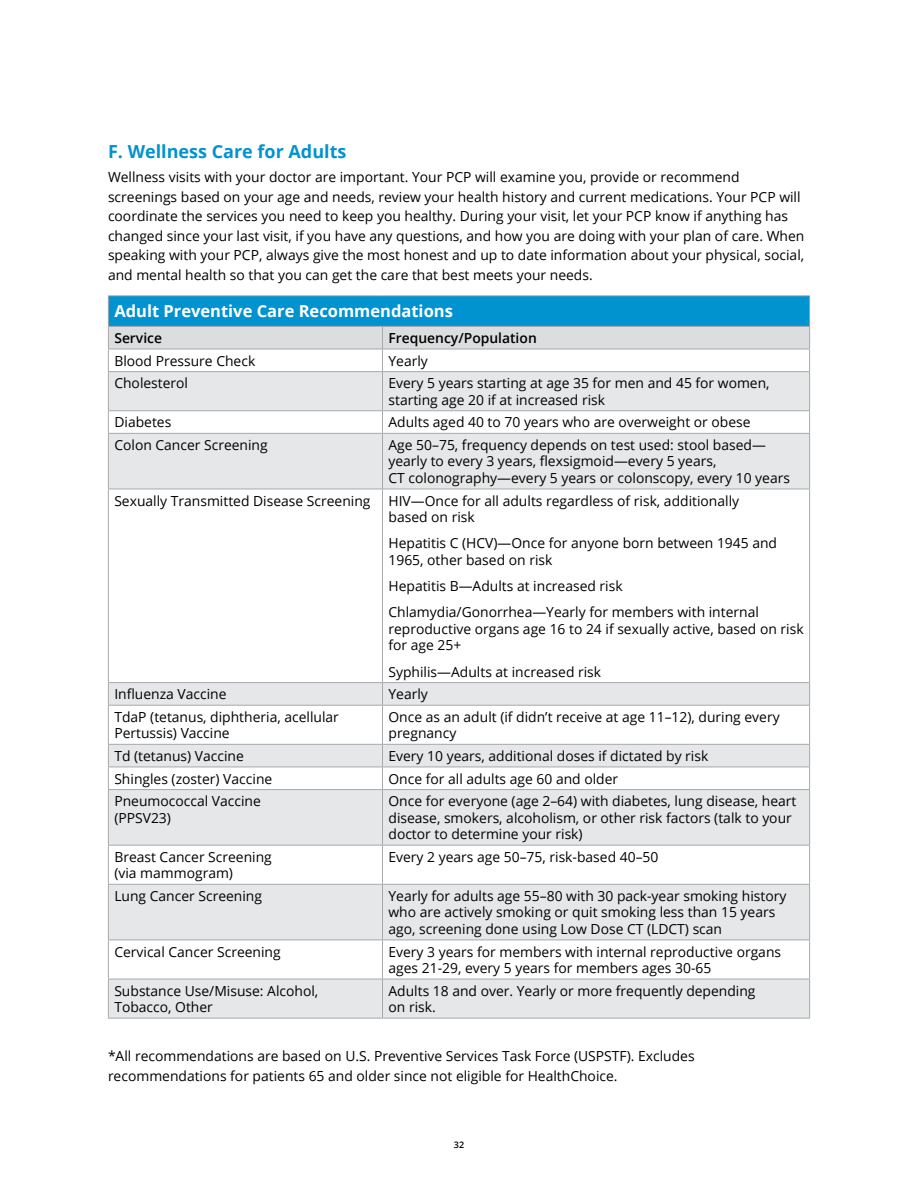
<style>
.page{position:relative;width:918px;height:1188px;background:#fff}
.page>*{position:absolute;margin:0;border:0;box-sizing:border-box;transform-origin:0 0}
.FLI-H2_Header{font:700 18px "Open Sans";color:#0093d0}
.FLI-ChartHead{font:700 16.5px "Open Sans";color:#fff}
.FLI-ChartBody-Regular{font:13.8px/16.5px "Open Sans";color:#000}
.FLI-BodyText{font:13.8px/19.5px "Open Sans";color:#000}
.FLI-BodyText-2{font:600 13.8px "Open Sans";color:#000}
.ALL-PageNumber{font:600 9px "Open Sans";color:#000}
</style>
<div class="page">
<div style="left:108px;top:296px;width:702px;height:30px;background:#0093d0"></div>
<svg style="left:109px;top:372px;width:700px;height:646px"></svg>
<svg style="left:108px;top:327px;width:702px;height:44px"></svg>
<hr style="left:108px;top:371px;width:274px;height:1px;background:#a7a9ac">
<hr style="left:108px;top:372px;width:1px;height:38px;background:#a7a9ac">
<hr style="left:382px;top:371px;width:428px;height:1px;background:#a7a9ac">
<hr style="left:382px;top:372px;width:1px;height:38px;background:#a7a9ac">
<hr style="left:809px;top:372px;width:1px;height:38px;background:#a7a9ac">
<hr style="left:108px;top:410px;width:274px;height:1px;background:#a7a9ac">
<svg style="left:108px;top:411px;width:1px;height:22px"></svg>
<hr style="left:382px;top:410px;width:428px;height:1px;background:#a7a9ac">
<svg style="left:382px;top:411px;width:1px;height:22px"></svg>
<svg style="left:809px;top:411px;width:1px;height:22px"></svg>
<hr style="left:108px;top:433px;width:274px;height:1px;background:#a7a9ac">
<hr style="left:108px;top:434px;width:1px;height:55px;background:#a7a9ac">
<hr style="left:382px;top:433px;width:428px;height:1px;background:#a7a9ac">
<hr style="left:382px;top:434px;width:1px;height:55px;background:#a7a9ac">
<hr style="left:809px;top:434px;width:1px;height:55px;background:#a7a9ac">
<hr style="left:108px;top:489px;width:274px;height:1px;background:#a7a9ac">
<hr style="left:108px;top:489px;width:1px;height:194px;background:#a7a9ac">
<hr style="left:382px;top:489px;width:428px;height:1px;background:#a7a9ac">
<hr style="left:382px;top:489px;width:1px;height:193px;background:#a7a9ac">
<hr style="left:809px;top:489px;width:1px;height:194px;background:#a7a9ac">
<svg style="left:108px;top:683px;width:1px;height:22px"></svg>
<svg style="left:382px;top:683px;width:1px;height:22px"></svg>
<svg style="left:809px;top:683px;width:1px;height:22px"></svg>
<hr style="left:108px;top:705px;width:274px;height:1px;background:#a7a9ac">
<hr style="left:108px;top:706px;width:1px;height:38px;background:#a7a9ac">
<hr style="left:382px;top:705px;width:428px;height:1px;background:#a7a9ac">
<hr style="left:382px;top:706px;width:1px;height:38px;background:#a7a9ac">
<hr style="left:809px;top:706px;width:1px;height:38px;background:#a7a9ac">
<hr style="left:108px;top:744px;width:274px;height:1px;background:#a7a9ac">
<hr style="left:382px;top:744px;width:428px;height:1px;background:#a7a9ac">
<hr style="left:108px;top:767px;width:274px;height:1px;background:#a7a9ac">
<svg style="left:108px;top:745px;width:1px;height:44px"></svg>
<hr style="left:382px;top:767px;width:428px;height:1px;background:#a7a9ac">
<svg style="left:382px;top:745px;width:1px;height:44px"></svg>
<svg style="left:809px;top:745px;width:1px;height:44px"></svg>
<hr style="left:108px;top:789px;width:274px;height:1px;background:#a7a9ac">
<hr style="left:108px;top:790px;width:1px;height:55px;background:#a7a9ac">
<hr style="left:382px;top:789px;width:428px;height:1px;background:#a7a9ac">
<hr style="left:382px;top:790px;width:1px;height:55px;background:#a7a9ac">
<hr style="left:809px;top:790px;width:1px;height:55px;background:#a7a9ac">
<hr style="left:108px;top:845px;width:274px;height:1px;background:#a7a9ac">
<hr style="left:108px;top:846px;width:1px;height:38px;background:#a7a9ac">
<hr style="left:382px;top:845px;width:428px;height:1px;background:#a7a9ac">
<hr style="left:382px;top:846px;width:1px;height:38px;background:#a7a9ac">
<hr style="left:809px;top:846px;width:1px;height:38px;background:#a7a9ac">
<hr style="left:108px;top:884px;width:274px;height:1px;background:#a7a9ac">
<hr style="left:108px;top:885px;width:1px;height:55px;background:#a7a9ac">
<hr style="left:382px;top:884px;width:428px;height:1px;background:#a7a9ac">
<hr style="left:382px;top:885px;width:1px;height:55px;background:#a7a9ac">
<hr style="left:809px;top:885px;width:1px;height:55px;background:#a7a9ac">
<hr style="left:109px;top:682px;width:273px;height:1px;background:#a7a9ac">
<hr style="left:382px;top:682px;width:427px;height:1px;background:#a7a9ac">
<hr style="left:108px;top:295px;width:274px;height:1px;background:#a7a9ac">
<hr style="left:108px;top:296px;width:1px;height:30px;background:#a7a9ac">
<hr style="left:382px;top:295px;width:428px;height:1px;background:#a7a9ac">
<hr style="left:809px;top:296px;width:1px;height:30px;background:#a7a9ac">
<hr style="left:108px;top:326px;width:274px;height:1px;background:#a7a9ac">
<hr style="left:382px;top:326px;width:428px;height:1px;background:#a7a9ac">
<hr style="left:108px;top:940px;width:274px;height:1px;background:#a7a9ac">
<hr style="left:108px;top:940px;width:1px;height:39px;background:#a7a9ac">
<hr style="left:382px;top:940px;width:428px;height:1px;background:#a7a9ac">
<hr style="left:382px;top:940px;width:1px;height:39px;background:#a7a9ac">
<hr style="left:809px;top:940px;width:1px;height:39px;background:#a7a9ac">
<hr style="left:108px;top:979px;width:274px;height:1px;background:#a7a9ac">
<hr style="left:108px;top:979px;width:1px;height:39px;background:#a7a9ac">
<hr style="left:382px;top:979px;width:428px;height:1px;background:#a7a9ac">
<hr style="left:382px;top:979px;width:1px;height:39px;background:#a7a9ac">
<hr style="left:809px;top:979px;width:1px;height:39px;background:#a7a9ac">
<hr style="left:108px;top:1018px;width:274px;height:1px;background:#a7a9ac">
<hr style="left:382px;top:1018px;width:428px;height:1px;background:#a7a9ac">
<p class="FLI-H2_Header" style="left:108px;top:139px;width:240px">F. Wellness Care for Adults</p>
<p class="FLI-BodyText" style="left:108px;top:167px;width:698px">Wellness visits with your doctor are important. Your PCP will examine you, provide or recommend screenings based on your age and needs, review your health history and current medications. Your PCP will coordinate the services you need to keep you healthy. During your visit, let your PCP know if anything has changed since your last visit, if you have any questions, and how you are doing with your plan of care. When speaking with your PCP, always give the most honest and up to date information about your physical, social, and mental health so that you can get the care that best meets your needs.</p>
<p class="FLI-ChartHead" style="left:114px;top:300px;width:340px">Adult Preventive Care Recommendations</p>
<p class="FLI-BodyText-2" style="left:114px;top:329px;width:49px">Service</p>
<p class="FLI-BodyText-2" style="left:388px;top:329px;width:150px">Frequency/Population</p>
<p class="FLI-ChartBody-Regular" style="left:114px;top:352px;width:142px">Blood Pressure Check</p>
<p class="FLI-ChartBody-Regular" style="left:388px;top:352px;width:41px">Yearly</p>
<p class="FLI-ChartBody-Regular" style="left:114px;top:375px;width:75px">Cholesterol</p>
<p class="FLI-ChartBody-Regular" style="left:388px;top:375px;width:383px">Every 5 years starting at age 35 for men and 45 for women, starting age 20 if at increased risk</p>
<p class="FLI-ChartBody-Regular" style="left:114px;top:414px;width:58px">Diabetes</p>
<p class="FLI-ChartBody-Regular" style="left:388px;top:414px;width:364px">Adults aged 40 to 70 years who are overweight or obese</p>
<p class="FLI-ChartBody-Regular" style="left:114px;top:436px;width:155px">Colon Cancer Screening</p>
<p class="FLI-ChartBody-Regular" style="left:388px;top:436px;width:403px">Age 50–75, frequency depends on test used: stool based— yearly to every 3 years, flexsigmoid—every 5 years,<br>CT colonography—every 5 years or colonscopy, every 10 years</p>
<p class="FLI-ChartBody-Regular" style="left:114px;top:492px;width:258px">Sexually Transmitted Disease Screening</p>
<p class="FLI-ChartBody-Regular" style="left:388px;top:492px;width:352px">HIV—Once for all adults regardless of risk, additionally based on risk</p>
<p class="FLI-ChartBody-Regular" style="left:388px;top:535px;width:390px">Hepatitis C (HCV)—Once for anyone born between 1945 and<br>1965, other based on risk</p>
<p class="FLI-ChartBody-Regular" style="left:388px;top:577px;width:236px">Hepatitis B—Adults at increased risk</p>
<p class="FLI-ChartBody-Regular" style="left:388px;top:604px;width:417px">Chlamydia/Gonorrhea—Yearly for members with internal reproductive organs age 16 to 24 if sexually active, based on risk for age 25+</p>
<p class="FLI-ChartBody-Regular" style="left:388px;top:663px;width:214px">Syphilis—Adults at increased risk</p>
<p class="FLI-ChartBody-Regular" style="left:114px;top:686px;width:114px">Influenza Vaccine</p>
<p class="FLI-ChartBody-Regular" style="left:388px;top:686px;width:41px">Yearly</p>
<p class="FLI-ChartBody-Regular" style="left:114px;top:708px;width:226px">TdaP (tetanus, diphtheria, acellular<br>Pertussis) Vaccine</p>
<p class="FLI-ChartBody-Regular" style="left:388px;top:708px;width:393px">Once as an adult (if didn’t receive at age 11–12), during every pregnancy</p>
<p class="FLI-ChartBody-Regular" style="left:114px;top:747px;width:131px">Td (tetanus) Vaccine</p>
<p class="FLI-ChartBody-Regular" style="left:388px;top:747px;width:321px">Every 10 years, additional doses if dictated by risk</p>
<p class="FLI-ChartBody-Regular" style="left:114px;top:770px;width:159px">Shingles (zoster) Vaccine</p>
<p class="FLI-ChartBody-Regular" style="left:388px;top:770px;width:231px">Once for all adults age 60 and older</p>
<p class="FLI-ChartBody-Regular" style="left:114px;top:793px;width:148px">Pneumococcal Vaccine (PPSV23)</p>
<p class="FLI-ChartBody-Regular" style="left:388px;top:793px;width:409px">Once for everyone (age 2–64) with diabetes, lung disease, heart disease, smokers, alcoholism, or other risk factors (talk to your doctor to determine your risk)</p>
<p class="FLI-ChartBody-Regular" style="left:114px;top:848px;width:159px">Breast Cancer Screening (via mammogram)</p>
<p class="FLI-ChartBody-Regular" style="left:388px;top:848px;width:271px">Every 2 years age 50–75, risk-based 40–50</p>
<p class="FLI-ChartBody-Regular" style="left:114px;top:887px;width:149px">Lung Cancer Screening</p>
<p class="FLI-ChartBody-Regular" style="left:388px;top:887px;width:399px">Yearly for adults age 55–80 with 30 pack-year smoking history who are actively smoking or quit smoking less than 15 years ago, screening done using Low Dose CT (LDCT) scan</p>
<p class="FLI-ChartBody-Regular" style="left:114px;top:943px;width:168px">Cervical Cancer Screening</p>
<p class="FLI-ChartBody-Regular" style="left:388px;top:943px;width:394px">Every 3 years for members with internal reproductive organs ages 21-29, every 5 years for members ages 30-65</p>
<p class="FLI-ChartBody-Regular" style="left:114px;top:982px;width:205px">Substance Use/Misuse: Alcohol,<br>Tobacco, Other</p>
<p class="FLI-ChartBody-Regular" style="left:388px;top:982px;width:369px">Adults 18 and over. Yearly or more frequently depending on risk.</p>
<p class="FLI-BodyText" style="left:108px;top:1046px;width:588px">*All recommendations are based on U.S. Preventive Services Task Force (USPSTF). Excludes recommendations for patients 65 and older since not eligible for HealthChoice.</p>
<p class="ALL-PageNumber" style="left:454px;top:1138px;width:12px">32</p>
</div>
